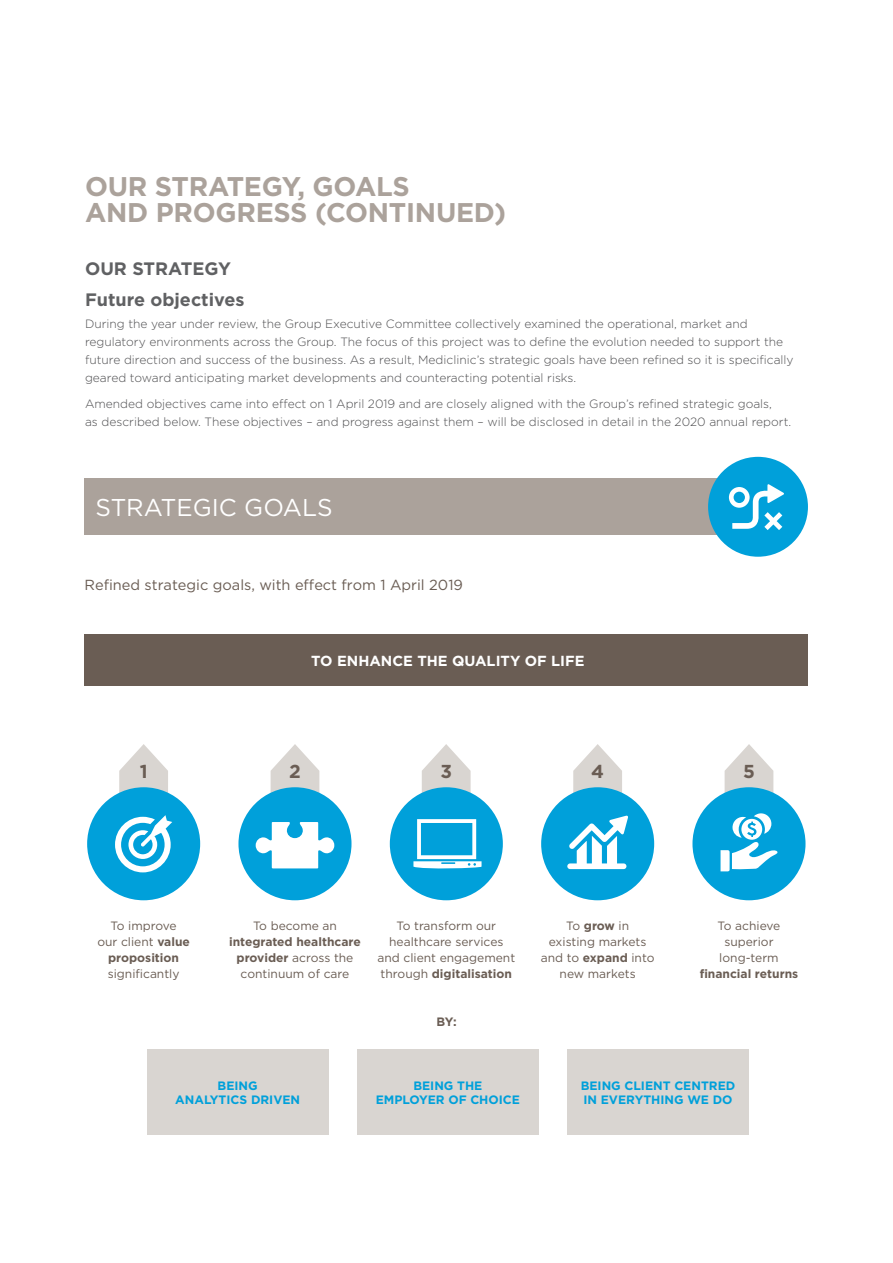
<style>
.page{position:relative;width:893px;height:1263px;background:#fff}
.page>*{position:absolute;margin:0;border:0;box-sizing:border-box;transform-origin:0 0}
.t1{font:700 27px/25.7px "Gotham";letter-spacing:-.01em;color:#aba29b}
.t2{font:24.3px "Gotham";color:#fff}
.t3{font:700 18.75px "Gotham";color:#6a5d54}
.t4{font:700 18px/30.2px "Gotham";color:#606163}
.t5{font:14.55px "Gotham";color:#6a5d54}
.t6{font:700 14.55px "Gotham";color:#fff}
.t7{font:700 12.15px/14.5px "Gotham";color:#00a0da;text-align:center}
.t8{font:700 12.15px "Gotham";color:#6a5d54}
.t9{font:300 12px/18px "Gotham";color:#4d4d4f}
.t10{font:12px/16px "Gotham";color:#6a5d54;text-align:center}
.t11{font:700 12px/16px "Gotham";color:#6a5d54;text-align:center}
.s1{font-weight:700}
.s2{font-weight:400}
</style>
<div class="page">
<div style="left:85px;top:634px;width:723px;height:51px;background:#6a5d54"></div>
<div style="left:87px;top:787px;width:113px;height:113px;background:#00a0da;border-radius:50%"></div>
<div style="left:238px;top:787px;width:113px;height:113px;background:#00a0da;border-radius:50%"></div>
<div style="left:390px;top:787px;width:113px;height:113px;background:#00a0da;border-radius:50%"></div>
<div style="left:541px;top:787px;width:113px;height:113px;background:#00a0da;border-radius:50%"></div>
<div style="left:692px;top:787px;width:113px;height:113px;background:#00a0da;border-radius:50%"></div>
<div style="left:147px;top:1049px;width:181px;height:86px;background:#d9d5d1"></div>
<div style="left:357px;top:1049px;width:181px;height:86px;background:#d9d5d1"></div>
<div style="left:567px;top:1049px;width:181px;height:86px;background:#d9d5d1"></div>
<svg style="left:413px;top:744px;width:69px;height:125px"></svg>
<svg style="left:115px;top:744px;width:57px;height:128px"></svg>
<svg style="left:256px;top:744px;width:78px;height:124px"></svg>
<svg style="left:567px;top:744px;width:61px;height:125px"></svg>
<svg style="left:720px;top:744px;width:58px;height:127px"></svg>
<div style="left:84px;top:478px;width:692px;height:57px;background:#aba29b"></div>
<div style="left:708px;top:457px;width:100px;height:100px;background:#00a0da;border-radius:50%"></div>
<svg style="left:729px;top:484px;width:55px;height:46px"></svg>
<h1 class="t1" style="left:85px;top:173px;width:422px">OUR STRATEGY, GOALS<br>AND PROGRESS (CONTINUED)</h1>
<h3 class="t4" style="left:85px;top:254px;width:161px">OUR STRATEGY<br>Future objectives</h3>
<p class="t9" style="left:85px;top:314px;width:710px">During the year under review, the Group Executive Committee collectively examined the operational, market and regulatory environments across the Group. The focus of this project was to define the evolution needed to support the future direction and success of the business. As a result, Mediclinic’s strategic goals have been refined so it is specifically geared toward anticipating market developments and counteracting potential risks.</p>
<p class="t9" style="left:85px;top:395px;width:708px">Amended objectives came into effect on 1 April 2019 and are closely aligned with the Group’s refined strategic goals,<br>as described below. These objectives – and progress against them – will be disclosed in detail in the 2020 annual report.</p>
<h2 class="t2" style="left:95px;top:492px;width:239px">STRATEGIC GOALS</h2>
<p class="t5" style="left:84px;top:576px;width:380px">Refined strategic goals, with effect from 1 April 2019</p>
<h3 class="t3" style="left:140px;top:759px;width:9px">1</h3>
<p class="t6" style="left:311px;top:651px;width:275px">TO ENHANCE THE QUALITY OF LIFE</p>
<h3 class="t3" style="left:289px;top:759px;width:13px">2</h3>
<h3 class="t3" style="left:440px;top:759px;width:13px">3</h3>
<h3 class="t3" style="left:591px;top:759px;width:14px">4</h3>
<h3 class="t3" style="left:743px;top:759px;width:13px">5</h3>
<p class="t10" style="left:97px;top:917px;width:94px">To improve<br>our client <span class="s1">value proposition</span></p>
<p class="t10" style="left:108px;top:965px;width:73px">significantly</p>
<p class="t10" style="left:253px;top:917px;width:85px">To become an</p>
<p class="t11" style="left:229px;top:933px;width:133px">integrated healthcare provider <span class="s2">across the continuum of care</span></p>
<p class="t10" style="left:377px;top:917px;width:139px">To transform our healthcare services and client engagement through <span class="s1">digitalisation</span></p>
<p class="t8" style="left:437px;top:1014px;width:22px">BY:</p>
<p class="t10" style="left:541px;top:917px;width:115px">To <span class="s1">grow</span> in<br>existing markets and to <span class="s1">expand</span> into new markets</p>
<p class="t10" style="left:718px;top:917px;width:64px">To achieve superior long-term</p>
<p class="t11" style="left:700px;top:965px;width:100px">financial returns</p>
<p class="t7" style="left:175px;top:1078px;width:126px">BEING<br>ANALYTICS DRIVEN</p>
<p class="t7" style="left:376px;top:1078px;width:146px">BEING THE<br>EMPLOYER OF CHOICE</p>
<p class="t7" style="left:581px;top:1078px;width:156px;text-align:left">BEING CLIENT CENTRED<br>IN EVERYTHING WE DO</p>
</div>
